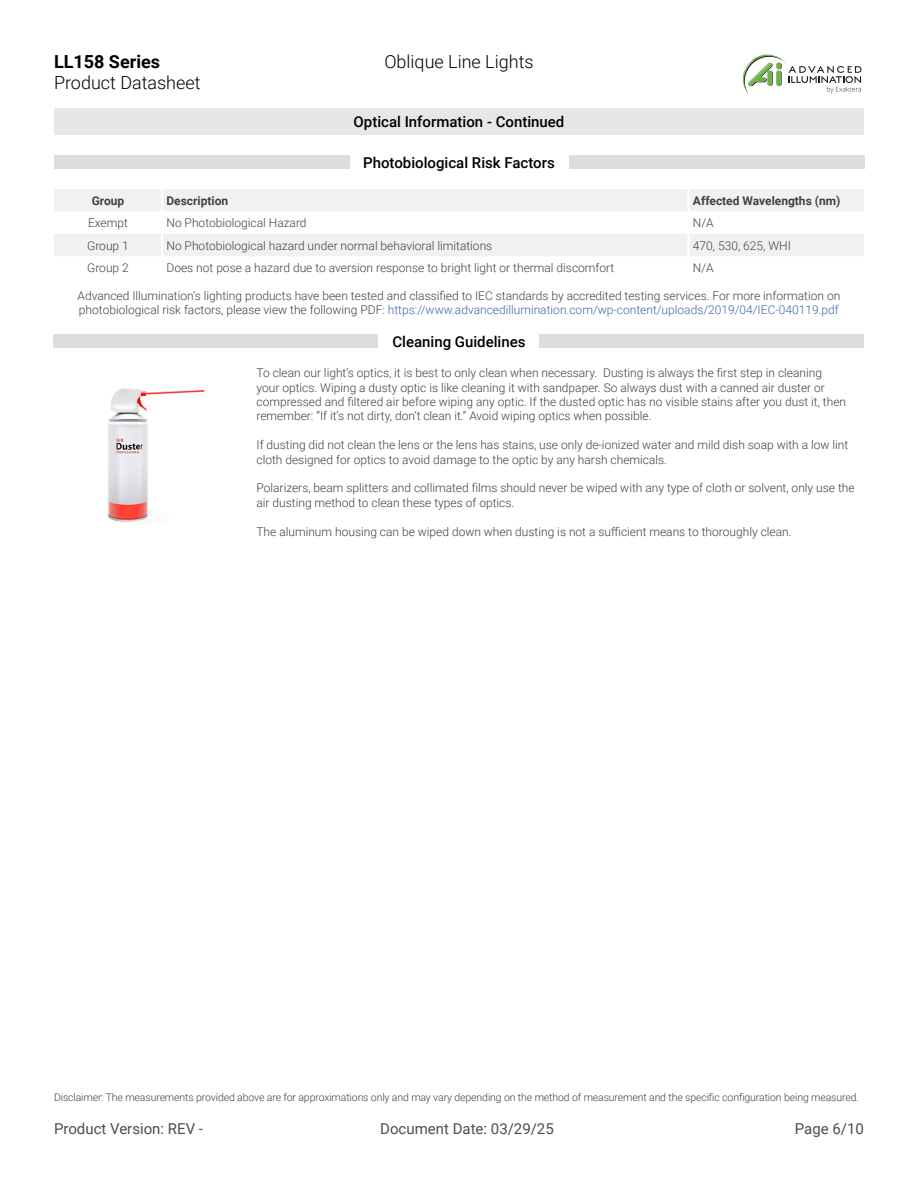
<style>
.page{position:relative;width:918px;height:1188px;background:#fff}
.page>*{position:absolute;margin:0;border:0;box-sizing:border-box;transform-origin:0 0}
.t1{font:300 18px "Roboto";color:#000}
.t2{font:700 18px "Roboto";color:#000}
.t3{font:500 15px "Roboto";color:#000}
.t4{font:15px "Roboto";color:#4d4d4f}
.t5{font:300 12px/14.4px "Roboto";color:#414042}
.t6{font:700 12px "Roboto";color:#414042}
.t7{font:300 10.5px "Roboto";letter-spacing:-.01em;color:#414042}
.s1{color:#3a68a5}
</style>
<div class="page">
<svg style="left:742px;top:55px;width:119px;height:39px"></svg>
<div style="left:54px;top:108px;width:810px;height:27px;background:#e6e7e8"></div>
<div style="left:54px;top:155px;width:810px;height:14px;background:#dcddde"></div>
<div style="left:350px;top:143px;width:218px;height:38px;background:#fff"></div>
<div style="left:54px;top:189px;width:810px;height:22px;background:#f1f1f2"></div>
<div style="left:54px;top:234px;width:810px;height:22px;background:#f1f1f2"></div>
<hr style="left:161px;top:189px;width:2px;height:23px;background:#fff">
<hr style="left:687px;top:189px;width:3px;height:23px;background:#fff">
<hr style="left:161px;top:234px;width:2px;height:22px;background:#fff">
<hr style="left:687px;top:234px;width:3px;height:22px;background:#fff">
<div style="left:54px;top:335px;width:810px;height:13px;background:#dcddde"></div>
<div style="left:379px;top:322px;width:160px;height:38px;background:#fff"></div>
<img style="left:108px;top:388px;width:97px;height:134px">
<h1 class="t2" style="left:54px;top:48px;width:108px">LL158 Series</h1>
<h1 class="t1" style="left:54px;top:70px;width:148px">Product Datasheet</h1>
<h1 class="t1" style="left:384px;top:48px;width:151px">Oblique Line Lights</h1>
<p class="t3" style="left:354px;top:111px;width:212px">Optical Information - Continued</p>
<p class="t3" style="left:363px;top:152px;width:193px">Photobiological Risk Factors</p>
<p class="t6" style="left:92px;top:192px;width:34px">Group</p>
<p class="t6" style="left:166px;top:192px;width:63px">Description</p>
<p class="t6" style="left:693px;top:192px;width:149px">Affected Wavelengths (nm)</p>
<p class="t5" style="left:88px;top:215px;width:41px">Exempt</p>
<p class="t5" style="left:166px;top:215px;width:142px">No Photobiological Hazard</p>
<p class="t5" style="left:693px;top:215px;width:22px">N/A</p>
<p class="t5" style="left:87px;top:238px;width:43px">Group 1</p>
<p class="t5" style="left:166px;top:238px;width:327px">No Photobiological hazard under normal behavioral limitations</p>
<p class="t5" style="left:693px;top:238px;width:99px">470, 530, 625, WHI</p>
<p class="t5" style="left:87px;top:260px;width:43px">Group 2</p>
<p class="t5" style="left:166px;top:260px;width:449px">Does not pose a hazard due to aversion response to bright light or thermal discomfort</p>
<p class="t5" style="left:693px;top:260px;width:22px">N/A</p>
<p class="t5" style="left:78px;top:288px;width:764px">Advanced Illumination’s lighting products have been tested and classified to IEC standards by accredited testing services. For more information on photobiological risk factors, please view the following PDF: <span class="s1">https://www.advancedillumination.com/wp-content/uploads/2019/04/IEC-040119.pdf</span></p>
<p class="t3" style="left:392px;top:331px;width:135px">Cleaning Guidelines</p>
<p class="t5" style="left:256px;top:365px;width:591px">To clean our light’s optics, it is best to only clean when necessary. Dusting is always the first step in cleaning your optics. Wiping a dusty optic is like cleaning it with sandpaper. So always dust with a canned air duster or compressed and filtered air before wiping any optic. If the dusted optic has no visible stains after you dust it, then remember: “If it’s not dirty, don’t clean it.” Avoid wiping optics when possible.</p>
<p class="t5" style="left:256px;top:437px;width:593px">If dusting did not clean the lens or the lens has stains, use only de-ionized water and mild dish soap with a low lint cloth designed for optics to avoid damage to the optic by any harsh chemicals.</p>
<p class="t5" style="left:256px;top:480px;width:600px">Polarizers, beam splitters and collimated films should never be wiped with any type of cloth or solvent, only use the air dusting method to clean these types of optics.</p>
<p class="t5" style="left:256px;top:524px;width:537px">The aluminum housing can be wiped down when dusting is not a sufficient means to thoroughly clean.</p>
<p class="t7" style="left:54px;top:1090px;width:806px">Disclaimer: The measurements provided above are for approximations only and may vary depending on the method of measurement and the specific configuration being measured.</p>
<p class="t4" style="left:54px;top:1118px;width:151px">Product Version: REV -</p>
<p class="t4" style="left:380px;top:1118px;width:175px">Document Date: 03/29/25</p>
<p class="t4" style="left:795px;top:1118px;width:71px">Page 6/10</p>
</div>
